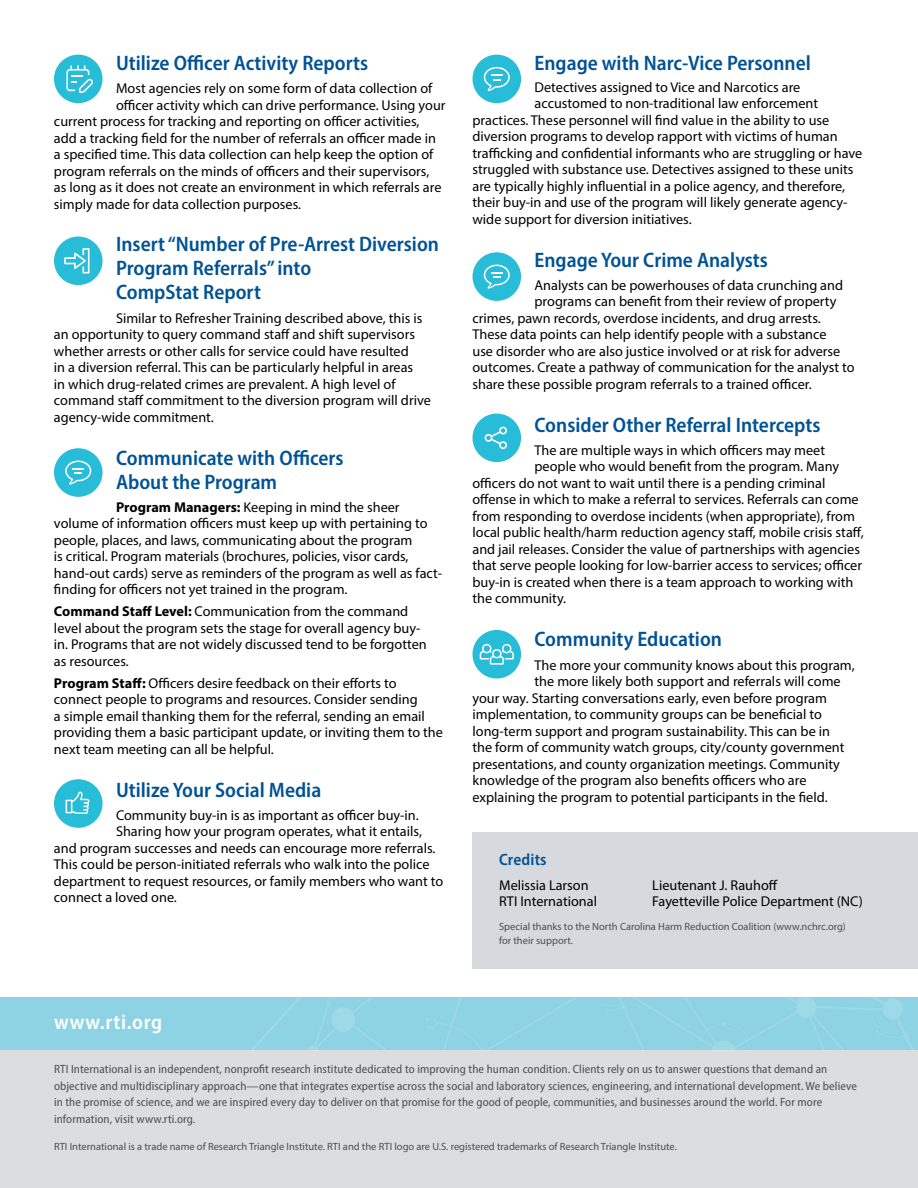
<style>
.page{position:relative;width:918px;height:1188px;background:#fff}
.page>*{position:absolute;margin:0;border:0;box-sizing:border-box;transform-origin:0 0}
.t1{font:600 semi-condensed 21px/24px "Myriad Pro";color:#005295}
.t2{font:600 semi-condensed 21px "Myriad Pro";letter-spacing:.04em;color:#fff}
.t3{font:600 semi-condensed 16.5px "Myriad Pro";letter-spacing:.01em;color:#005295}
.t4{font:14.25px/16.5px "Myriad Pro";color:#000}
.t5{font:semi-condensed 12px/16.5px "Myriad Pro";letter-spacing:.01em;color:#4d4d4f}
.t6{font:10.5px/13.5px "Myriad Pro";color:#4d4d4f}
.s1{font-weight:700}
</style>
<div class="page">
<div style="left:0;top:1042px;width:918px;height:146px;background:#dcddde"></div>
<div style="left:0;top:997px;width:918px;height:53px;background:#8ed3e4"></div>
<div style="left:54px;top:55px;width:49px;height:48px;background:#27bcd7;border-radius:50%"></div>
<svg style="left:66px;top:65px;width:27px;height:28px"></svg>
<div style="left:54px;top:237px;width:49px;height:48px;background:#27bcd7;border-radius:50%"></div>
<svg style="left:64px;top:248px;width:26px;height:26px"></svg>
<div style="left:54px;top:448px;width:49px;height:49px;background:#27bcd7;border-radius:50%"></div>
<svg style="left:65px;top:460px;width:26px;height:25px"></svg>
<div style="left:54px;top:779px;width:49px;height:49px;background:#27bcd7;border-radius:50%"></div>
<svg style="left:66px;top:792px;width:23px;height:22px"></svg>
<div style="left:472px;top:55px;width:49px;height:48px;background:#27bcd7;border-radius:50%"></div>
<svg style="left:484px;top:67px;width:26px;height:24px"></svg>
<div style="left:472px;top:252px;width:49px;height:49px;background:#27bcd7;border-radius:50%"></div>
<svg style="left:484px;top:265px;width:26px;height:24px"></svg>
<div style="left:472px;top:414px;width:49px;height:48px;background:#27bcd7;border-radius:50%"></div>
<svg style="left:485px;top:427px;width:22px;height:22px"></svg>
<div style="left:472px;top:630px;width:49px;height:49px;background:#27bcd7;border-radius:50%"></div>
<svg style="left:480px;top:644px;width:34px;height:21px"></svg>
<div style="left:472px;top:833px;width:446px;height:136px;background:#d6dade"></div>
<h1 class="t1" style="left:116px;top:50px;width:254px">Utilize Officer Activity Reports</h1>
<p class="t4" style="left:116px;top:80px;width:318px">Most agencies rely on some form of data collection of</p>
<p class="t4" style="left:116px;top:96px;width:331px">officer activity which can drive performance. Using your</p>
<p class="t4" style="left:54px;top:113px;width:367px">current process for tracking and reporting on officer activities,</p>
<p class="t4" style="left:54px;top:129px;width:383px">add a tracking field for the number of referrals an officer made in</p>
<p class="t4" style="left:54px;top:146px;width:381px">a specified time. This data collection can help keep the option of</p>
<p class="t4" style="left:54px;top:162px;width:377px">program referrals on the minds of officers and their supervisors,</p>
<p class="t4" style="left:54px;top:179px;width:389px">as long as it does not create an environment in which referrals are</p>
<p class="t4" style="left:54px;top:195px;width:249px">simply made for data collection purposes.</p>
<h1 class="t1" style="left:116px;top:232px;width:324px">Insert “Number of Pre-Arrest Diversion<br>Program Referrals” into<br>CompStat Report</h1>
<p class="t4" style="left:54px;top:309px;width:378px;text-indent:62px">Similar to Refresher Training described above, this is an opportunity to query command staff and shift supervisors whether arrests or other calls for service could have resulted<br>in a diversion referral. This can be particularly helpful in areas<br>in which drug-related crimes are prevalent. A high level of command staff commitment to the diversion program will drive agency-wide commitment.</p>
<h1 class="t1" style="left:116px;top:445px;width:229px">Communicate with Officers<br>About the Program</h1>
<p class="t4" style="left:54px;top:499px;width:390px;text-indent:62px"><span class="s1">Program Managers:</span> Keeping in mind the sheer volume of information officers must keep up with pertaining to people, places, and laws, communicating about the program<br>is critical. Program materials (brochures, policies, visor cards, hand-out cards) serve as reminders of the program as well as fact&shy;finding for officers not yet trained in the program.</p>
<p class="t4" style="left:54px;top:603px;width:374px"><span class="s1">Command Staff Level:</span> Communication from the command level about the program sets the stage for overall agency buy&shy;in. Programs that are not widely discussed tend to be forgotten as resources.</p>
<p class="t4" style="left:54px;top:674px;width:391px"><span class="s1">Program Staff:</span> Officers desire feedback on their efforts to connect people to programs and resources. Consider sending<br>a simple email thanking them for the referral, sending an email providing them a basic participant update, or inviting them to the next team meeting can all be helpful.</p>
<h1 class="t1" style="left:116px;top:777px;width:207px">Utilize Your Social Media</h1>
<p class="t4" style="left:116px;top:806px;width:304px">Community buy-in is as important as officer buy-in.</p>
<p class="t4" style="left:116px;top:823px;width:307px">Sharing how your program operates, what it entails,</p>
<p class="t4" style="left:54px;top:840px;width:383px">and program successes and needs can encourage more referrals.</p>
<p class="t4" style="left:54px;top:856px;width:377px">This could be person-initiated referrals who walk into the police</p>
<p class="t4" style="left:54px;top:873px;width:391px">department to request resources, or family members who want to</p>
<p class="t4" style="left:54px;top:889px;width:124px">connect a loved one.</p>
<h1 class="t1" style="left:535px;top:50px;width:278px">Engage with Narc-Vice Personnel</h1>
<p class="t4" style="left:535px;top:78px;width:267px">Detectives assigned to Vice and Narcotics are</p>
<p class="t4" style="left:535px;top:95px;width:285px">accustomed to non-traditional law enforcement</p>
<p class="t4" style="left:472px;top:111px;width:358px">practices. These personnel will find value in the ability to use</p>
<p class="t4" style="left:472px;top:128px;width:367px">diversion programs to develop rapport with victims of human</p>
<p class="t4" style="left:472px;top:144px;width:391px">trafficking and confidential informants who are struggling or have</p>
<p class="t4" style="left:472px;top:161px;width:383px">struggled with substance use. Detectives assigned to these units</p>
<p class="t4" style="left:472px;top:177px;width:374px">are typically highly influential in a police agency, and therefore,</p>
<p class="t4" style="left:472px;top:194px;width:377px">their buy-in and use of the program will likely generate agency-</p>
<p class="t4" style="left:472px;top:210px;width:221px">wide support for diversion initiatives.</p>
<h1 class="t1" style="left:535px;top:247px;width:235px">Engage Your Crime Analysts</h1>
<p class="t4" style="left:535px;top:277px;width:310px">Analysts can be powerhouses of data crunching and</p>
<p class="t4" style="left:535px;top:293px;width:303px">programs can benefit from their review of property</p>
<p class="t4" style="left:472px;top:310px;width:350px">crimes, pawn records, overdose incidents, and drug arrests.</p>
<p class="t4" style="left:472px;top:326px;width:356px">These data points can help identify people with a substance</p>
<p class="t4" style="left:472px;top:343px;width:369px">use disorder who are also justice involved or at risk for adverse</p>
<p class="t4" style="left:472px;top:359px;width:384px">outcomes. Create a pathway of communication for the analyst to</p>
<p class="t4" style="left:472px;top:376px;width:341px">share these possible program referrals to a trained officer.</p>
<h1 class="t1" style="left:535px;top:412px;width:288px">Consider Other Referral Intercepts</h1>
<p class="t4" style="left:535px;top:442px;width:292px">The are multiple ways in which officers may meet</p>
<p class="t4" style="left:535px;top:458px;width:306px">people who would benefit from the program. Many</p>
<p class="t4" style="left:472px;top:475px;width:354px">officers do not want to wait until there is a pending criminal</p>
<p class="t4" style="left:472px;top:491px;width:388px">offense in which to make a referral to services. Referrals can come</p>
<p class="t4" style="left:472px;top:508px;width:384px">from responding to overdose incidents (when appropriate), from</p>
<p class="t4" style="left:472px;top:524px;width:393px">local public health/harm reduction agency staff, mobile crisis staff,</p>
<p class="t4" style="left:472px;top:541px;width:389px">and jail releases. Consider the value of partnerships with agencies</p>
<p class="t4" style="left:472px;top:557px;width:391px">that serve people looking for low-barrier access to services; officer</p>
<p class="t4" style="left:472px;top:574px;width:382px">buy-in is created when there is a team approach to working with</p>
<p class="t4" style="left:472px;top:590px;width:95px">the community.</p>
<h1 class="t1" style="left:535px;top:627px;width:189px">Community Education</h1>
<p class="t4" style="left:535px;top:656px;width:322px">The more your community knows about this program,</p>
<p class="t4" style="left:535px;top:673px;width:308px">the more likely both support and referrals will come</p>
<p class="t4" style="left:472px;top:689px;width:356px">your way. Starting conversations early, even before program</p>
<p class="t4" style="left:472px;top:706px;width:351px">implementation, to community groups can be beneficial to</p>
<p class="t4" style="left:472px;top:722px;width:359px">long-term support and program sustainability. This can be in</p>
<p class="t4" style="left:472px;top:739px;width:373px">the form of community watch groups, city/county government</p>
<p class="t4" style="left:472px;top:755px;width:369px">presentations, and county organization meetings. Community</p>
<p class="t4" style="left:472px;top:772px;width:336px">knowledge of the program also benefits officers who are</p>
<p class="t4" style="left:472px;top:788px;width:357px">explaining the program to potential participants in the field.</p>
<p class="t3" style="left:499px;top:849px;width:49px">Credits</p>
<p class="t4" style="left:652px;top:876px;width:212px">Lieutenant J. Rauhoff<br>Fayetteville Police Department (NC)</p>
<p class="t6" style="left:499px;top:920px;width:348px">Special thanks to the North Carolina Harm Reduction Coalition (www.nchrc.org) for their support.</p>
<p class="t4" style="left:499px;top:876px;width:99px">Melissia Larson<br>RTI International</p>
<h1 class="t2" style="left:54px;top:1009px;width:110px">www.rti.org</h1>
<p class="t5" style="left:54px;top:1061px;width:804px">RTI International is an independent, nonprofit research institute dedicated to improving the human condition. Clients rely on us to answer questions that demand an objective and multidisciplinary approach—one that integrates expertise across the social and laboratory sciences, engineering, and international development. We believe in the promise of science, and we are inspired every day to deliver on that promise for the good of people, communities, and businesses around the world. For more information, visit www.rti.org.</p>
<p class="t6" style="left:54px;top:1139px;width:624px">RTI International is a trade name of Research Triangle Institute. RTI and the RTI logo are U.S. registered trademarks of Research Triangle Institute.</p>
</div>
